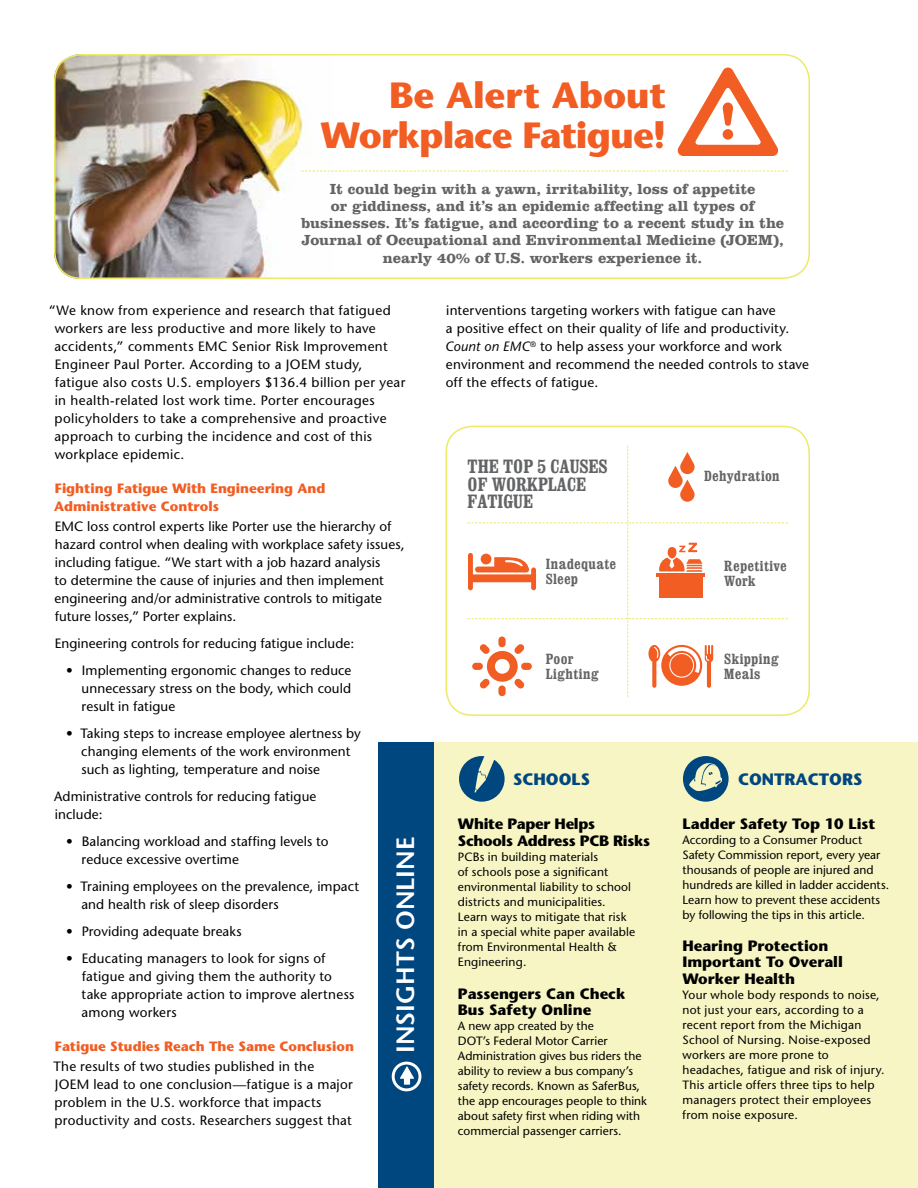
<style>
.page{position:relative;width:918px;height:1188px;background:#fff}
.page>*{position:absolute;margin:0;border:0;box-sizing:border-box;transform-origin:0 0}
.t1{font:700 36.45px/40.5px "Stone Sans Std";letter-spacing:-.02em;color:#f15d22;text-align:right}
.t2{font:600 25.05px "Stone Sans Std";color:#fff}
.t3{font:700 condensed 19.5px/17.7px "Clarendon";color:#636466}
.t4{font:700 16.5px "Stone Sans Std";color:#00467f}
.t5{font:700 15px/17.2px "Clarendon BT";letter-spacing:-.005em;color:#636466;text-align:center}
.t6{font:700 15px/16.5px "Stone Sans Std";color:#000}
.t7{font:700 15px/16.5px "Stone Sans Std";letter-spacing:-.02em;color:#000}
.t8{font:700 condensed 14.85px/14.9px "Clarendon";letter-spacing:.025em;color:#636466}
.t9{font:500 13.5px/18px "Stone Sans Std";letter-spacing:.015em;color:#000}
.t10{font:700 13.5px/17.7px "Stone Sans Std";color:#f15d22}
.t11{font:500 12px/15px "Stone Sans Std";letter-spacing:.01em;color:#000}
.s1{font-style:italic}
</style>
<div class="page">
<img style="left:54px;top:54px;width:279px;height:225px">
<div style="left:54px;top:54px;width:756px;height:225px;border:2px solid #ecea67;border-radius:26px"></div>
<div style="left:387px;top:742px;width:531px;height:446px;background:#f6f5c3"></div>
<div style="left:378px;top:742px;width:55px;height:446px;background:#00467f"></div>
<svg style="left:459px;top:756px;width:46px;height:46px"></svg>
<div style="left:392px;top:1062px;width:29px;height:29px;border:3px solid #fff;border-radius:50%"></div>
<svg style="left:400px;top:1066px;width:14px;height:19px"></svg>
<svg style="left:683px;top:756px;width:46px;height:46px"></svg>
<svg style="left:677px;top:67px;width:101px;height:89px"></svg>
<svg style="left:301px;top:171px;width:487px;height:1px"></svg>
<div style="left:446px;top:426px;width:364px;height:290px;border:2px solid #ecea67;border-radius:26px"></div>
<svg style="left:468px;top:446px;width:320px;height:251px"></svg>
<h1 class="t1" style="left:321px;top:75px;width:347px">Be Alert About<br>Workplace Fatigue!</h1>
<p class="t5" style="left:301px;top:179px;width:485px">It could begin with a yawn, irritability, loss of appetite<br>or giddiness, and it’s an epidemic affecting all types of businesses. It’s fatigue, and according to a recent study in the Journal of Occupational and Environmental Medicine (JOEM), nearly 40% of U.S. workers experience it.</p>
<p class="t9" style="left:54px;top:301px;width:352px;text-indent:-5px">“We know from experience and research that fatigued workers are less productive and more likely to have accidents,” comments EMC Senior Risk Improvement Engineer Paul Porter. According to a JOEM study, fatigue also costs U.S. employers $136.4 billion per year in health-related lost work time. Porter encourages policyholders to take a comprehensive and proactive approach to curbing the incidence and cost of this workplace epidemic.</p>
<p class="t10" style="left:54px;top:480px;width:273px">Fighting Fatigue With Engineering And<br>Administrative Controls</p>
<p class="t9" style="left:54px;top:517px;width:352px">EMC loss control experts like Porter use the hierarchy of hazard control when dealing with workplace safety issues, including fatigue. “We start with a job hazard analysis<br>to determine the cause of injuries and then implement engineering and/or administrative controls to mitigate future losses,” Porter explains.</p>
<p class="t9" style="left:55px;top:634px;width:301px">Engineering controls for reducing fatigue include:</p>
<p class="t9" style="left:82px;top:661px;width:271px;text-align:justify;text-indent:-15px">• Implementing ergonomic changes to reduce unnecessary stress on the body, which could result in fatigue</p>
<p class="t9" style="left:81px;top:724px;width:281px;text-indent:-15px">• Taking steps to increase employee alertness by changing elements of the work environment such as lighting, temperature and noise</p>
<p class="t9" style="left:54px;top:787px;width:264px">Administrative controls for reducing fatigue include:</p>
<p class="t9" style="left:82px;top:832px;width:249px;text-indent:-15px">• Balancing workload and staffing levels to reduce excessive overtime</p>
<p class="t9" style="left:81px;top:877px;width:279px;text-indent:-15px">• Training employees on the prevalence, impact and health risk of sleep disorders</p>
<p class="t9" style="left:66px;top:922px;width:177px">• Providing adequate breaks</p>
<p class="t9" style="left:81px;top:949px;width:275px;text-indent:-15px">• Educating managers to look for signs of fatigue and giving them the authority to take appropriate action to improve alertness among workers</p>
<p class="t10" style="left:55px;top:1038px;width:301px">Fatigue Studies Reach The Same Conclusion</p>
<p class="t9" style="left:53px;top:1057px;width:301px">The results of two studies published in the<br>JOEM lead to one conclusion—fatigue is a major problem in the U.S. workforce that impacts productivity and costs. Researchers suggest that</p>
<h2 class="t2" style="left:390px;top:1053px;width:214px;rotate:-90deg">INSIGHTS ONLINE</h2>
<p class="t9" style="left:445px;top:301px;width:365px">interventions targeting workers with fatigue can have<br>a positive effect on their quality of life and productivity.<br><span class="s1">Count on EMC</span><sup>®</sup> to help assess your workforce and work environment and recommend the needed controls to stave off the effects of fatigue.</p>
<h3 class="t3" style="left:468px;top:457px;width:141px">THE TOP 5 CAUSES<br>OF WORKPLACE<br>FATIGUE</h3>
<p class="t8" style="left:546px;top:557px;width:72px">Inadequate<br>Sleep</p>
<p class="t8" style="left:704px;top:469px;width:77px">Dehydration</p>
<p class="t8" style="left:724px;top:558px;width:64px">Repetitive<br>Work</p>
<p class="t8" style="left:546px;top:651px;width:54px">Poor<br>Lighting</p>
<p class="t8" style="left:724px;top:651px;width:56px">Skipping<br>Meals</p>
<p class="t4" style="left:513px;top:769px;width:78px">SCHOOLS</p>
<p class="t7" style="left:458px;top:816px;width:194px">White Paper Helps<br>Schools Address PCB Risks</p>
<p class="t11" style="left:458px;top:849px;width:179px">PCBs in building materials<br>of schools pose a significant environmental liability to school districts and municipalities.<br>Learn ways to mitigate that risk in a special white paper available from Environmental Health &amp;<br>Engineering.</p>
<p class="t6" style="left:458px;top:985px;width:169px">Passengers Can Check<br>Bus Safety Online</p>
<p class="t11" style="left:458px;top:1019px;width:191px">A new app created by the<br>DOT’s Federal Motor Carrier<br>Administration gives bus riders the ability to review a bus company’s safety records. Known as SaferBus, the app encourages people to think about safety first when riding with commercial passenger carriers.</p>
<p class="t4" style="left:738px;top:769px;width:126px">CONTRACTORS</p>
<p class="t6" style="left:682px;top:816px;width:194px">Ladder Safety Top 10 List</p>
<p class="t11" style="left:682px;top:833px;width:208px">According to a Consumer Product Safety Commission report, every year thousands of people are injured and hundreds are killed in ladder accidents.<br>Learn how to prevent these accidents by following the tips in this article.</p>
<p class="t6" style="left:682px;top:937px;width:162px">Hearing Protection<br>Important To Overall<br>Worker Health</p>
<p class="t11" style="left:682px;top:987px;width:204px">Your whole body responds to noise, not just your ears, according to a recent report from the Michigan<br>School of Nursing. Noise-exposed workers are more prone to headaches, fatigue and risk of injury.<br>This article offers three tips to help managers protect their employees from noise exposure.</p>
</div>
